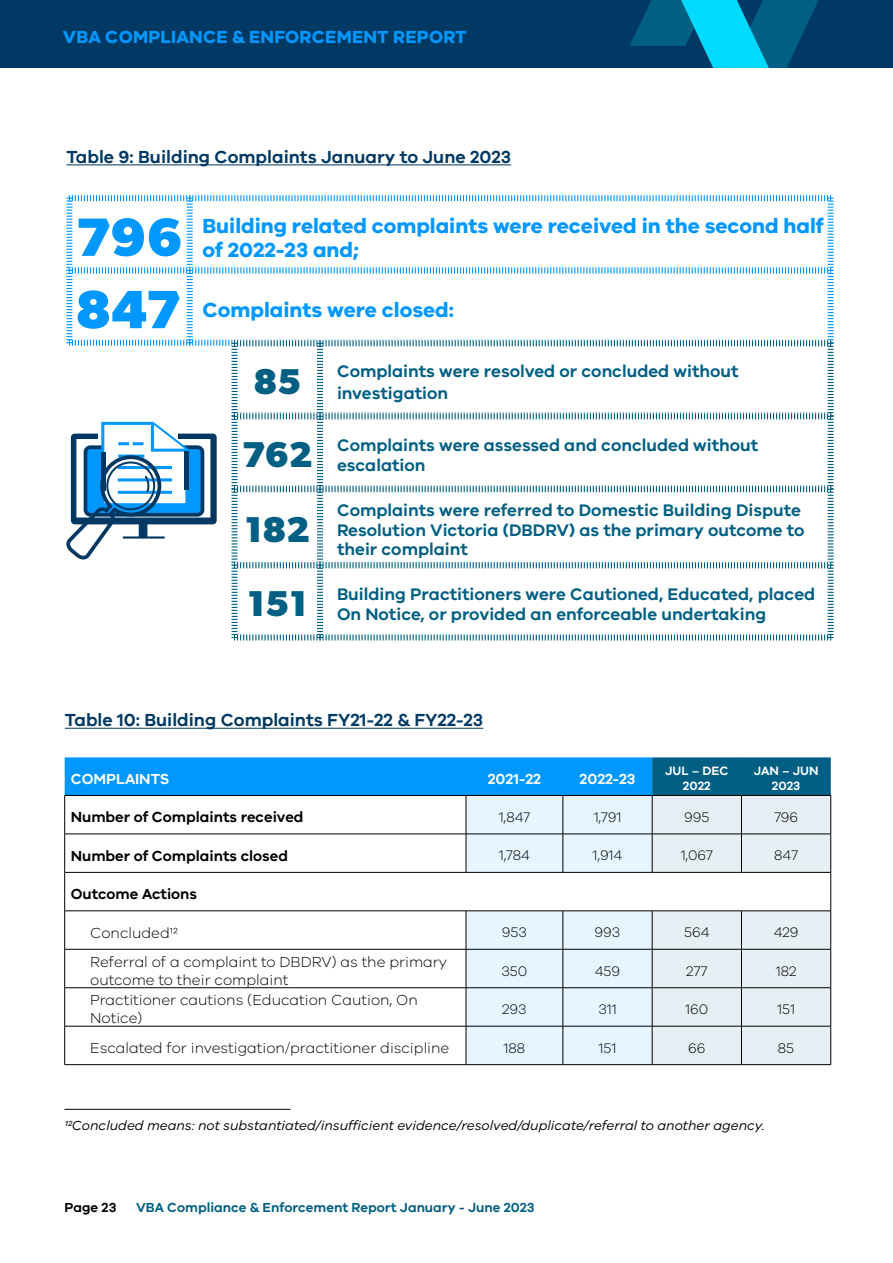
<style>
.page{position:relative;width:893px;height:1263px;background:#fff}
.page>*{position:absolute;margin:0;border:0;box-sizing:border-box;transform-origin:0 0}
.t1{font:700 54px "Gibson";letter-spacing:-.005em;color:#0098ff}
.t2{font:700 36px "Gibson";color:#005f83}
.t3{font:700 21px/24px "VIC";color:#0098ff}
.t4{font:600 18px "VIC";color:#003963}
.t5{font:700 18px "VIC";letter-spacing:.01em;color:#0098ff}
.t6{font:600 17.25px/19.5px "VIC";color:#005f83}
.t7{font:300 15px/18px "VIC";color:#000}
.t8{font:600 15px "VIC";color:#000}
.t9{font:600 15px "VIC";color:#fff}
.t10{font:300 14.25px "VIC";color:#000}
.t11{font:italic 13.5px "VIC";color:#000}
.t12{font:600 13.5px "VIC";color:#005f83}
.t13{font:600 13.5px "VIC";color:#000}
.t14{font:600 12.45px/15px "VIC";color:#fff;text-align:center}
.s1{font-family:"Gibson";font-weight:700;font-size:36px}
</style>
<div class="page">
<div style="left:0;top:0;width:893px;height:68px;background:#003963"></div>
<svg style="left:630px;top:0;width:189px;height:68px"></svg>
<hr style="left:66px;top:164px;width:445px;height:1px;background:#003963">
<hr style="left:65px;top:728px;width:418px;height:1px;background:#003963">
<svg style="left:65px;top:757px;width:766px;height:38px;background:#028be2"></svg>
<div style="left:467px;top:796px;width:185px;height:268px;background:#e6f5ff"></div>
<div style="left:653px;top:796px;width:177px;height:268px;background:#e6eff3"></div>
<div style="left:65px;top:872px;width:766px;height:39px;background:#fff"></div>
<hr style="left:64px;top:795px;width:402px;height:1px;background:#000">
<hr style="left:64px;top:796px;width:1px;height:38px;background:#000">
<hr style="left:466px;top:795px;width:97px;height:1px;background:#000">
<hr style="left:466px;top:796px;width:1px;height:38px;background:#000">
<hr style="left:563px;top:795px;width:89px;height:1px;background:#000">
<hr style="left:563px;top:796px;width:1px;height:38px;background:#000">
<hr style="left:652px;top:795px;width:89px;height:1px;background:#000">
<hr style="left:652px;top:796px;width:1px;height:38px;background:#000">
<hr style="left:741px;top:795px;width:90px;height:1px;background:#000">
<hr style="left:741px;top:796px;width:1px;height:38px;background:#000">
<hr style="left:830px;top:796px;width:1px;height:38px;background:#000">
<hr style="left:64px;top:834px;width:402px;height:1px;background:#000">
<hr style="left:64px;top:834px;width:1px;height:38px;background:#000">
<hr style="left:466px;top:834px;width:97px;height:1px;background:#000">
<hr style="left:466px;top:834px;width:1px;height:38px;background:#000">
<hr style="left:563px;top:834px;width:89px;height:1px;background:#000">
<hr style="left:563px;top:834px;width:1px;height:38px;background:#000">
<hr style="left:652px;top:834px;width:89px;height:1px;background:#000">
<hr style="left:652px;top:834px;width:1px;height:38px;background:#000">
<hr style="left:741px;top:834px;width:90px;height:1px;background:#000">
<hr style="left:741px;top:834px;width:1px;height:38px;background:#000">
<hr style="left:830px;top:834px;width:1px;height:38px;background:#000">
<hr style="left:64px;top:910px;width:402px;height:1px;background:#000">
<hr style="left:64px;top:911px;width:1px;height:38px;background:#000">
<hr style="left:466px;top:910px;width:97px;height:1px;background:#000">
<hr style="left:466px;top:911px;width:1px;height:38px;background:#000">
<hr style="left:563px;top:910px;width:89px;height:1px;background:#000">
<hr style="left:563px;top:911px;width:1px;height:38px;background:#000">
<hr style="left:652px;top:910px;width:89px;height:1px;background:#000">
<hr style="left:652px;top:911px;width:1px;height:38px;background:#000">
<hr style="left:741px;top:910px;width:90px;height:1px;background:#000">
<hr style="left:741px;top:911px;width:1px;height:38px;background:#000">
<hr style="left:830px;top:911px;width:1px;height:38px;background:#000">
<hr style="left:64px;top:949px;width:402px;height:1px;background:#000">
<hr style="left:64px;top:949px;width:1px;height:38px;background:#000">
<hr style="left:466px;top:949px;width:97px;height:1px;background:#000">
<hr style="left:466px;top:949px;width:1px;height:38px;background:#000">
<hr style="left:563px;top:949px;width:89px;height:1px;background:#000">
<hr style="left:563px;top:949px;width:1px;height:38px;background:#000">
<hr style="left:652px;top:949px;width:89px;height:1px;background:#000">
<hr style="left:652px;top:949px;width:1px;height:38px;background:#000">
<hr style="left:741px;top:949px;width:90px;height:1px;background:#000">
<hr style="left:741px;top:949px;width:1px;height:38px;background:#000">
<hr style="left:830px;top:949px;width:1px;height:38px;background:#000">
<hr style="left:64px;top:987px;width:402px;height:1px;background:#000">
<hr style="left:64px;top:988px;width:1px;height:38px;background:#000">
<hr style="left:466px;top:987px;width:97px;height:1px;background:#000">
<hr style="left:466px;top:988px;width:1px;height:38px;background:#000">
<hr style="left:563px;top:987px;width:89px;height:1px;background:#000">
<hr style="left:563px;top:988px;width:1px;height:38px;background:#000">
<hr style="left:652px;top:987px;width:89px;height:1px;background:#000">
<hr style="left:652px;top:988px;width:1px;height:38px;background:#000">
<hr style="left:741px;top:987px;width:90px;height:1px;background:#000">
<hr style="left:741px;top:988px;width:1px;height:38px;background:#000">
<hr style="left:830px;top:988px;width:1px;height:38px;background:#000">
<hr style="left:64px;top:1026px;width:402px;height:1px;background:#000">
<hr style="left:64px;top:1026px;width:1px;height:38px;background:#000">
<hr style="left:466px;top:1026px;width:97px;height:1px;background:#000">
<hr style="left:466px;top:1026px;width:1px;height:38px;background:#000">
<hr style="left:563px;top:1026px;width:89px;height:1px;background:#000">
<hr style="left:563px;top:1026px;width:1px;height:38px;background:#000">
<hr style="left:652px;top:1026px;width:89px;height:1px;background:#000">
<hr style="left:652px;top:1026px;width:1px;height:38px;background:#000">
<hr style="left:741px;top:1026px;width:90px;height:1px;background:#000">
<hr style="left:741px;top:1026px;width:1px;height:38px;background:#000">
<hr style="left:830px;top:1026px;width:1px;height:38px;background:#000">
<hr style="left:64px;top:1064px;width:402px;height:1px;background:#000">
<hr style="left:466px;top:1064px;width:97px;height:1px;background:#000">
<hr style="left:563px;top:1064px;width:89px;height:1px;background:#000">
<hr style="left:652px;top:1064px;width:89px;height:1px;background:#000">
<hr style="left:741px;top:1064px;width:90px;height:1px;background:#000">
<hr style="left:64px;top:872px;width:402px;height:1px;background:#000">
<hr style="left:64px;top:872px;width:1px;height:39px;background:#000">
<hr style="left:466px;top:872px;width:97px;height:1px;background:#000">
<hr style="left:563px;top:872px;width:89px;height:1px;background:#000">
<hr style="left:652px;top:872px;width:89px;height:1px;background:#000">
<hr style="left:741px;top:872px;width:90px;height:1px;background:#000">
<hr style="left:830px;top:872px;width:1px;height:39px;background:#000">
<hr style="left:65px;top:1109px;width:226px;height:1px;background:#000">
<svg style="left:66px;top:195px;width:768px;height:445px"></svg>
<p class="t5" style="left:63px;top:26px;width:405px">VBA COMPLIANCE &amp; ENFORCEMENT REPORT</p>
<p class="t4" style="left:66px;top:146px;width:446px">Table 9: Building Complaints January to June 2023</p>
<h1 class="t1" style="left:75px;top:205px;width:108px">796</h1>
<p class="t3" style="left:202px;top:213px;width:623px">Building related complaints were received in the second half of 2022-23 and;</p>
<h1 class="t1" style="left:75px;top:277px;width:107px">847</h1>
<p class="t3" style="left:202px;top:297px;width:253px">Complaints were closed:</p>
<h2 class="t2" style="left:253px;top:360px;width:49px">85</h2>
<p class="t6" style="left:337px;top:359px;width:403px;line-height:22.5px">Complaints were resolved or concluded without investigation</p>
<p class="t6" style="left:337px;top:435px;width:423px;text-indent:-95px"><span class="s1">762</span> Complaints were assessed and concluded without escalation</p>
<p class="t6" style="left:337px;top:500px;width:469px">Complaints were referred to Domestic Building Dispute<br>Resolution Victoria (DBDRV) as the primary outcome to their complaint</p>
<p class="t6" style="left:337px;top:584px;width:480px;text-indent:-90px"><span class="s1">151</span> Building Practitioners were Cautioned, Educated, placed<br>On Notice, or provided an enforceable undertaking</p>
<h2 class="t2" style="left:244px;top:508px;width:67px">182</h2>
<p class="t4" style="left:65px;top:709px;width:420px">Table 10: Building Complaints FY21-22 &amp; FY22-23</p>
<p class="t9" style="left:71px;top:770px;width:100px">COMPLAINTS</p>
<p class="t9" style="left:488px;top:770px;width:55px">2021-22</p>
<p class="t9" style="left:580px;top:770px;width:57px">2022-23</p>
<p class="t14" style="left:665px;top:763px;width:65px">JUL – DEC<br>2022</p>
<p class="t14" style="left:754px;top:763px;width:66px">JAN – JUN<br>2023</p>
<p class="t8" style="left:71px;top:808px;width:234px">Number of Complaints received</p>
<p class="t10" style="left:499px;top:808px;width:33px">1,847</p>
<p class="t10" style="left:594px;top:808px;width:29px">1,791</p>
<p class="t10" style="left:684px;top:808px;width:27px">995</p>
<p class="t10" style="left:774px;top:808px;width:26px">796</p>
<p class="t8" style="left:71px;top:846px;width:219px">Number of Complaints closed</p>
<p class="t10" style="left:499px;top:847px;width:33px">1,784</p>
<p class="t10" style="left:593px;top:847px;width:31px">1,914</p>
<p class="t10" style="left:681px;top:847px;width:34px">1,067</p>
<p class="t10" style="left:774px;top:847px;width:25px">847</p>
<p class="t8" style="left:71px;top:885px;width:128px">Outcome Actions</p>
<p class="t7" style="left:90px;top:923px;width:89px">Concluded12</p>
<p class="t10" style="left:502px;top:924px;width:27px">953</p>
<p class="t10" style="left:595px;top:924px;width:27px">993</p>
<p class="t10" style="left:684px;top:924px;width:27px">564</p>
<p class="t10" style="left:774px;top:924px;width:26px">429</p>
<p class="t7" style="left:90px;top:952px;width:359px">Referral of a complaint to DBDRV) as the primary outcome to their complaint</p>
<p class="t10" style="left:501px;top:962px;width:27px">350</p>
<p class="t10" style="left:595px;top:962px;width:27px">459</p>
<p class="t10" style="left:686px;top:962px;width:23px">277</p>
<p class="t10" style="left:776px;top:962px;width:22px">182</p>
<p class="t7" style="left:90px;top:991px;width:329px">Practitioner cautions (Education Caution, On<br>Notice)</p>
<p class="t10" style="left:502px;top:1001px;width:26px">293</p>
<p class="t10" style="left:598px;top:1001px;width:20px">311</p>
<p class="t10" style="left:685px;top:1001px;width:25px">160</p>
<p class="t10" style="left:777px;top:1001px;width:19px">151</p>
<p class="t7" style="left:90px;top:1038px;width:361px">Escalated for investigation/practitioner discipline</p>
<p class="t10" style="left:504px;top:1039px;width:23px">188</p>
<p class="t10" style="left:599px;top:1039px;width:19px">151</p>
<p class="t10" style="left:688px;top:1039px;width:19px">66</p>
<p class="t10" style="left:778px;top:1039px;width:18px">85</p>
<p class="t11" style="left:64px;top:1117px;width:702px">12Concluded means: not substantiated/insufficient evidence/resolved/duplicate/referral to another agency.</p>
<p class="t13" style="left:64px;top:1199px;width:53px">Page 23</p>
<p class="t12" style="left:136px;top:1199px;width:400px">VBA Compliance &amp; Enforcement Report January - June 2023</p>
</div>
